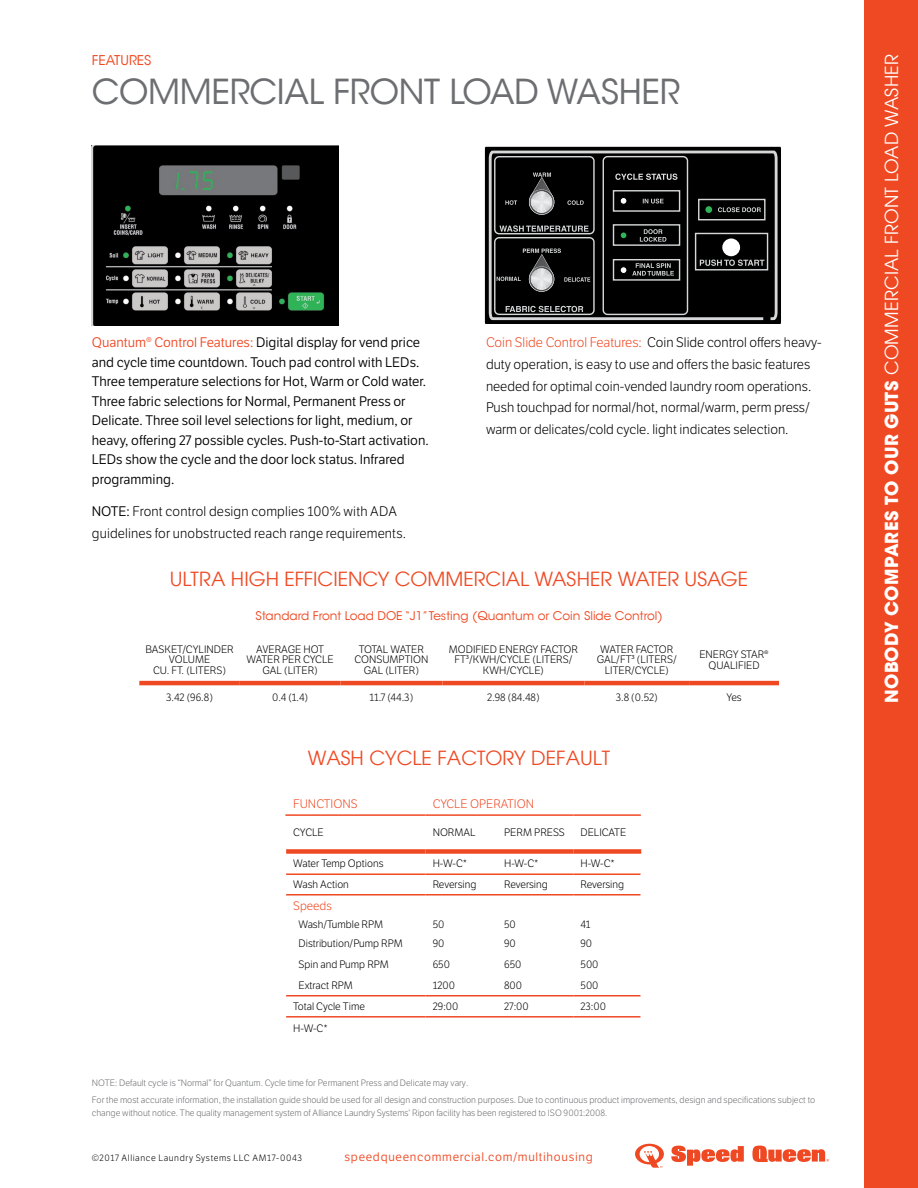
<style>
.page{position:relative;width:918px;height:1188px;background:#fff}
.page>*{position:absolute;margin:0;border:0;box-sizing:border-box;transform-origin:0 0}
.t1{font:34.5px "ITC Avant Garde Std";letter-spacing:-.01em;color:#6d6e71}
.t2{font:19.5px "Avant Garde";color:#ef4923}
.t3{font:18px "Avant Garde";letter-spacing:.01em;color:#fff}
.t4{font:13.5px/19.5px "LFT Etica";color:#000}
.t5{font:300 13.5px/21.6px "LFT Etica";color:#000}
.t6{font:13.5px "ITC Avant Garde Std";color:#ef4923}
.t7{font:12px "ITC Avant Garde Std";color:#ef4923}
.t8{font:12px "LFT Etica";letter-spacing:.055em;color:#ef4923}
.t9{font:300 12px "LFT Etica";color:#ef4923}
.t10{font:300 10.5px/10.5px "LFT Etica";color:#000;text-align:center}
.t11{font:300 9px/16.8px "LFT Etica";color:#6d6e71}
.t12{font:300 9px "LFT Etica";letter-spacing:.07em;color:#000}
.s1{color:#ef4923}
.s2{font-weight:400}
.s3{font-family:"ITC Avant Garde Std";font-weight:700}
</style>
<div class="page">
<div style="left:864px;top:0;width:54px;height:1188px;background:#ef4923"></div>
<svg style="left:671px;top:1146px;width:73px;height:20px"></svg>
<svg style="left:752px;top:1146px;width:77px;height:16px"></svg>
<svg style="left:635px;top:1144px;width:29px;height:23px"></svg>
<hr style="left:573px;top:873px;width:67px;height:2px;background:#ef4923">
<hr style="left:573px;top:894px;width:67px;height:2px;background:#ef4923">
<hr style="left:286px;top:873px;width:140px;height:2px;background:#ef4923">
<hr style="left:426px;top:873px;width:71px;height:2px;background:#ef4923">
<hr style="left:497px;top:873px;width:76px;height:2px;background:#ef4923">
<hr style="left:286px;top:894px;width:140px;height:2px;background:#ef4923">
<hr style="left:426px;top:894px;width:71px;height:2px;background:#ef4923">
<hr style="left:497px;top:894px;width:76px;height:2px;background:#ef4923">
<div style="left:286px;top:849px;width:140px;height:5px;background:#ef4923"></div>
<div style="left:426px;top:849px;width:71px;height:5px;background:#ef4923"></div>
<div style="left:497px;top:849px;width:76px;height:5px;background:#ef4923"></div>
<div style="left:573px;top:849px;width:68px;height:5px;background:#ef4923"></div>
<hr style="left:286px;top:995px;width:140px;height:1px;background:#ef4923">
<hr style="left:426px;top:995px;width:71px;height:1px;background:#ef4923">
<hr style="left:497px;top:995px;width:76px;height:1px;background:#ef4923">
<hr style="left:573px;top:995px;width:67px;height:1px;background:#ef4923">
<hr style="left:286px;top:1016px;width:140px;height:2px;background:#ef4923">
<hr style="left:426px;top:1016px;width:71px;height:2px;background:#ef4923">
<hr style="left:497px;top:1016px;width:76px;height:2px;background:#ef4923">
<hr style="left:573px;top:1016px;width:67px;height:2px;background:#ef4923">
<hr style="left:285px;top:814px;width:141px;height:2px;background:#ef4923">
<hr style="left:426px;top:814px;width:71px;height:2px;background:#ef4923">
<hr style="left:497px;top:814px;width:76px;height:2px;background:#ef4923">
<hr style="left:573px;top:814px;width:68px;height:2px;background:#ef4923">
<img style="left:92px;top:146px;width:247px;height:180px">
<div style="left:485px;top:147px;width:296px;height:177px;background:#000"></div>
<svg style="left:487px;top:149px;width:292px;height:173px;background:#585959"></svg>
<svg style="left:493px;top:155px;width:276px;height:161px;background:#1c1d1d"></svg>
<hr style="left:139px;top:681px;width:101px;height:4px;background:#ef4923">
<hr style="left:240px;top:681px;width:100px;height:4px;background:#ef4923">
<hr style="left:340px;top:681px;width:102px;height:4px;background:#ef4923">
<hr style="left:442px;top:681px;width:142px;height:4px;background:#ef4923">
<hr style="left:584px;top:681px;width:105px;height:4px;background:#ef4923">
<hr style="left:689px;top:681px;width:90px;height:4px;background:#ef4923">
<p class="t6" style="left:92px;top:51px;width:61px">FEATURES</p>
<h1 class="t1" style="left:92px;top:70px;width:590px">COMMERCIAL FRONT LOAD WASHER</h1>
<p class="t4" style="left:92px;top:333px;width:338px"><span class="s1">Quantum® Control Features:</span> Digital display for vend price and cycle time countdown. Touch pad control with LEDs.<br>Three temperature selections for Hot, Warm or Cold water.<br>Three fabric selections for Normal, Permanent Press or Delicate. Three soil level selections for light, medium, or heavy, offering 27 possible cycles. Push-to-Start activation.<br>LEDs show the cycle and the door lock status. Infrared programming.</p>
<p class="t5" style="left:92px;top:501px;width:316px"><span class="s2">NOTE:</span> Front control design complies 100% with ADA guidelines for unobstructed reach range requirements.</p>
<h2 class="t2" style="left:170px;top:567px;width:580px">ULTRA HIGH EFFICIENCY COMMERCIAL WASHER WATER USAGE</h2>
<p class="t5" style="left:486px;top:332px;width:337px"><span class="s1">Coin Slide Control Features:</span> Coin Slide control offers heavy&shy;duty operation, is easy to use and offers the basic features needed for optimal coin-vended laundry room operations.<br>Push touchpad for normal/hot, normal/warm, perm press/ warm or delicates/cold cycle. light indicates selection.</p>
<p class="t7" style="left:256px;top:609px;width:409px">Standard Front Load DOE “J1” Testing (Quantum or Coin Slide Control)</p>
<p class="t10" style="left:145px;top:644px;width:90px">BASKET/CYLINDER<br>VOLUME<br>CU. FT. (LITERS)</p>
<p class="t10" style="left:247px;top:644px;width:89px">AVERAGE HOT<br>WATER PER CYCLE<br>GAL (LITER)</p>
<p class="t10" style="left:354px;top:644px;width:75px">TOTAL WATER<br>CONSUMPTION<br>GAL (LITER)</p>
<p class="t10" style="left:449px;top:644px;width:131px">MODIFIED ENERGY FACTOR<br>FT³/KWH/CYCLE (LITERS/<br>KWH/CYCLE)</p>
<p class="t10" style="left:597px;top:644px;width:82px">WATER FACTOR<br>GAL/FT³ (LITERS/<br>LITER/CYCLE)</p>
<p class="t10" style="left:699px;top:650px;width:71px">ENERGY STAR®<br>QUALIFIED</p>
<p class="t10" style="left:166px;top:692px;width:48px">3.42 (96.8)</p>
<p class="t10" style="left:272px;top:692px;width:38px">0.4 (1.4)</p>
<p class="t10" style="left:370px;top:692px;width:45px">11.7 (44.3)</p>
<p class="t10" style="left:487px;top:692px;width:54px">2.98 (84.48)</p>
<p class="t10" style="left:616px;top:692px;width:43px">3.8 (0.52)</p>
<p class="t10" style="left:726px;top:692px;width:17px">Yes</p>
<h2 class="t2" style="left:308px;top:746px;width:304px">WASH CYCLE FACTORY DEFAULT</h2>
<p class="t9" style="left:293px;top:797px;width:66px">FUNCTIONS</p>
<p class="t9" style="left:433px;top:797px;width:103px">CYCLE OPERATION</p>
<p class="t10" style="left:293px;top:828px;width:32px">CYCLE</p>
<p class="t10" style="left:433px;top:828px;width:44px">NORMAL</p>
<p class="t10" style="left:504px;top:828px;width:62px">PERM PRESS</p>
<p class="t10" style="left:580px;top:828px;width:47px">DELICATE</p>
<p class="t10" style="left:293px;top:859px;width:92px">Water Temp Options</p>
<p class="t10" style="left:433px;top:859px;width:36px">H-W-C*</p>
<p class="t10" style="left:504px;top:859px;width:36px">H-W-C*</p>
<p class="t10" style="left:580px;top:858px;width:36px">H-W-C*</p>
<p class="t10" style="left:293px;top:880px;width:57px">Wash Action</p>
<p class="t10" style="left:433px;top:880px;width:45px">Reversing</p>
<p class="t10" style="left:504px;top:880px;width:45px">Reversing</p>
<p class="t10" style="left:580px;top:880px;width:45px">Reversing</p>
<p class="t9" style="left:293px;top:899px;width:40px">Speeds</p>
<p class="t10" style="left:298px;top:920px;width:86px">Wash/Tumble RPM</p>
<p class="t10" style="left:433px;top:920px;width:13px">50</p>
<p class="t10" style="left:504px;top:920px;width:13px">50</p>
<p class="t10" style="left:580px;top:920px;width:12px">41</p>
<p class="t10" style="left:298px;top:938px;width:106px">Distribution/Pump RPM</p>
<p class="t10" style="left:433px;top:938px;width:13px">90</p>
<p class="t10" style="left:504px;top:938px;width:13px">90</p>
<p class="t10" style="left:580px;top:938px;width:13px">90</p>
<p class="t10" style="left:298px;top:959px;width:92px">Spin and Pump RPM</p>
<p class="t10" style="left:433px;top:959px;width:19px">650</p>
<p class="t10" style="left:504px;top:959px;width:19px">650</p>
<p class="t10" style="left:580px;top:959px;width:20px">500</p>
<p class="t10" style="left:298px;top:980px;width:56px">Extract RPM</p>
<p class="t10" style="left:433px;top:980px;width:24px">1200</p>
<p class="t10" style="left:504px;top:980px;width:20px">800</p>
<p class="t10" style="left:580px;top:980px;width:20px">500</p>
<p class="t10" style="left:293px;top:1002px;width:73px">Total Cycle Time</p>
<p class="t10" style="left:433px;top:1002px;width:27px">29:00</p>
<p class="t10" style="left:504px;top:1002px;width:26px">27:00</p>
<p class="t10" style="left:580px;top:1002px;width:27px">23:00</p>
<p class="t10" style="left:293px;top:1023px;width:36px">H-W-C*</p>
<p class="t11" style="left:92px;top:1074px;width:725px">NOTE: Default cycle is “Normal” for Quantum. Cycle time for Permanent Press and Delicate may vary.<br>For the most accurate information, the installation guide should be used for all design and construction purposes. Due to continuous product improvements, design and specifications subject to</p>
<p class="t11" style="left:92px;top:1105px;width:517px">change without notice. The quality management system of Alliance Laundry Systems’ Ripon facility has been registered to ISO 9001:2008.</p>
<p class="t8" style="left:345px;top:1150px;width:250px">speedqueencommercial.com/multihousing</p>
<p class="t12" style="left:92px;top:1153px;width:212px">©2017 Alliance Laundry Systems LLC AM17-0043</p>
<h3 class="t3" style="left:881px;top:703px;width:650px;rotate:-90deg"><span class="s3">NOBODY COMPARES TO OUR GUTS</span> COMMERCIAL FRONT LOAD WASHER</h3>
</div>
